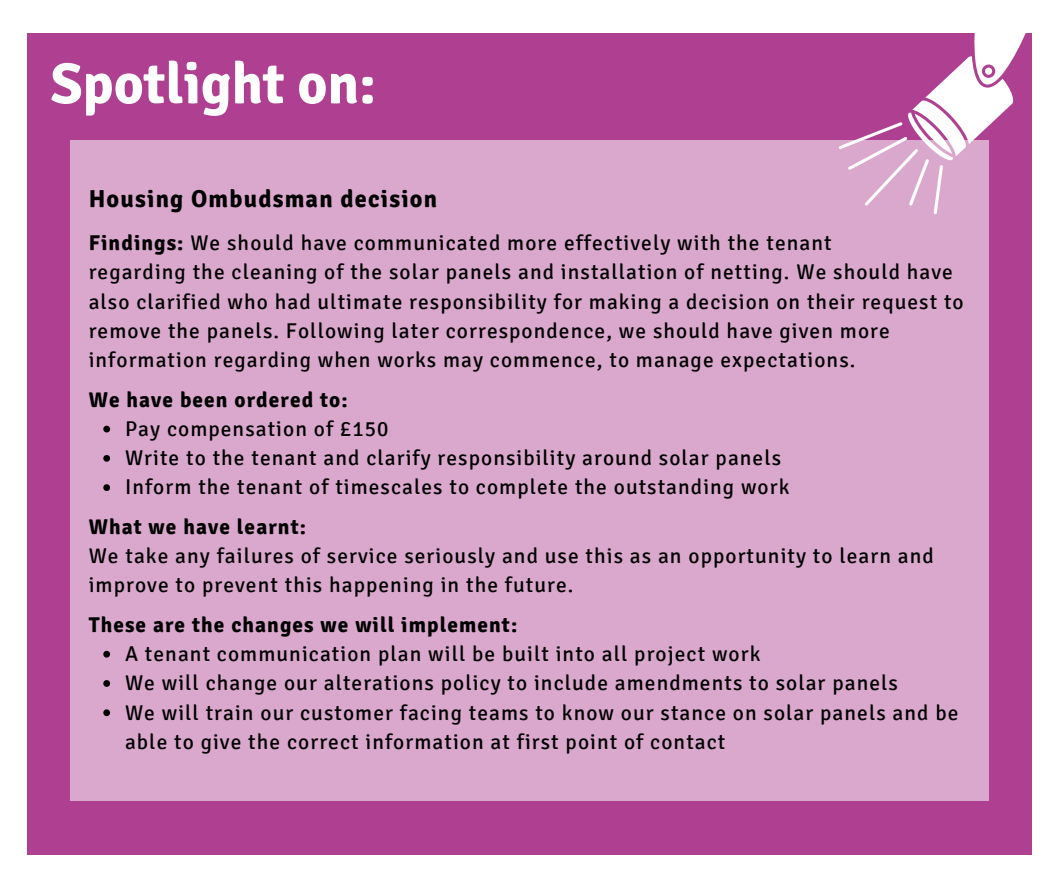
<style>
.page{position:relative;width:1058px;height:887px;background:#fff}
.page>*{position:absolute;margin:0;border:0;box-sizing:border-box;transform-origin:0 0}
.t1{font:700 57.75px "Signika";color:#fff}
.t2{font:700 24.3px "Signika";letter-spacing:.05em;color:#000}
.t3{font:21.3px/29.2px "Signika";letter-spacing:.05em;color:#000}
.t4{font:700 21.3px "Signika";letter-spacing:.05em;color:#000}
.s1{font-weight:700}
</style>
<div class="page">
<div style="left:27px;top:33px;width:1004px;height:821px;background:#af4091"></div>
<div style="left:70px;top:140px;width:918px;height:660px;background:#daa8cc"></div>
<svg style="left:839px;top:33px;width:187px;height:181px"></svg>
<svg style="left:103px;top:425px;width:7px;height:7px"></svg>
<svg style="left:103px;top:455px;width:7px;height:6px"></svg>
<svg style="left:103px;top:484px;width:7px;height:7px"></svg>
<svg style="left:103px;top:650px;width:7px;height:7px"></svg>
<svg style="left:103px;top:680px;width:7px;height:6px"></svg>
<svg style="left:103px;top:709px;width:7px;height:7px"></svg>
<p class="t1" style="left:50px;top:49px;width:327px">Spotlight on:</p>
<p class="t2" style="left:89px;top:184px;width:350px">Housing Ombudsman decision</p>
<p class="t3" style="left:89px;top:228px;width:744px"><span class="s1">Findings:</span> We should have communicated more effectively with the tenant</p>
<p class="t3" style="left:89px;top:258px;width:876px">regarding the cleaning of the solar panels and installation of netting. We should have also clarified who had ultimate responsibility for making a decision on their request to remove the panels. Following later correspondence, we should have given more information regarding when works may commence, to manage expectations.</p>
<p class="t4" style="left:89px;top:386px;width:261px">We have been ordered to:</p>
<p class="t3" style="left:125px;top:414px;width:265px">Pay compensation of £150</p>
<p class="t3" style="left:125px;top:443px;width:657px">Write to the tenant and clarify responsibility around solar panels</p>
<p class="t3" style="left:125px;top:473px;width:666px">Inform the tenant of timescales to complete the outstanding work</p>
<p class="t4" style="left:89px;top:513px;width:219px">What we have learnt:</p>
<p class="t3" style="left:89px;top:541px;width:846px">We take any failures of service seriously and use this as an opportunity to learn and improve to prevent this happening in the future.</p>
<p class="t4" style="left:89px;top:611px;width:430px">These are the changes we will implement:</p>
<p class="t3" style="left:125px;top:639px;width:637px">A tenant communication plan will be built into all project work</p>
<p class="t3" style="left:125px;top:668px;width:774px">We will change our alterations policy to include amendments to solar panels</p>
<p class="t3" style="left:125px;top:698px;width:835px">We will train our customer facing teams to know our stance on solar panels and be able to give the correct information at first point of contact</p>
</div>
